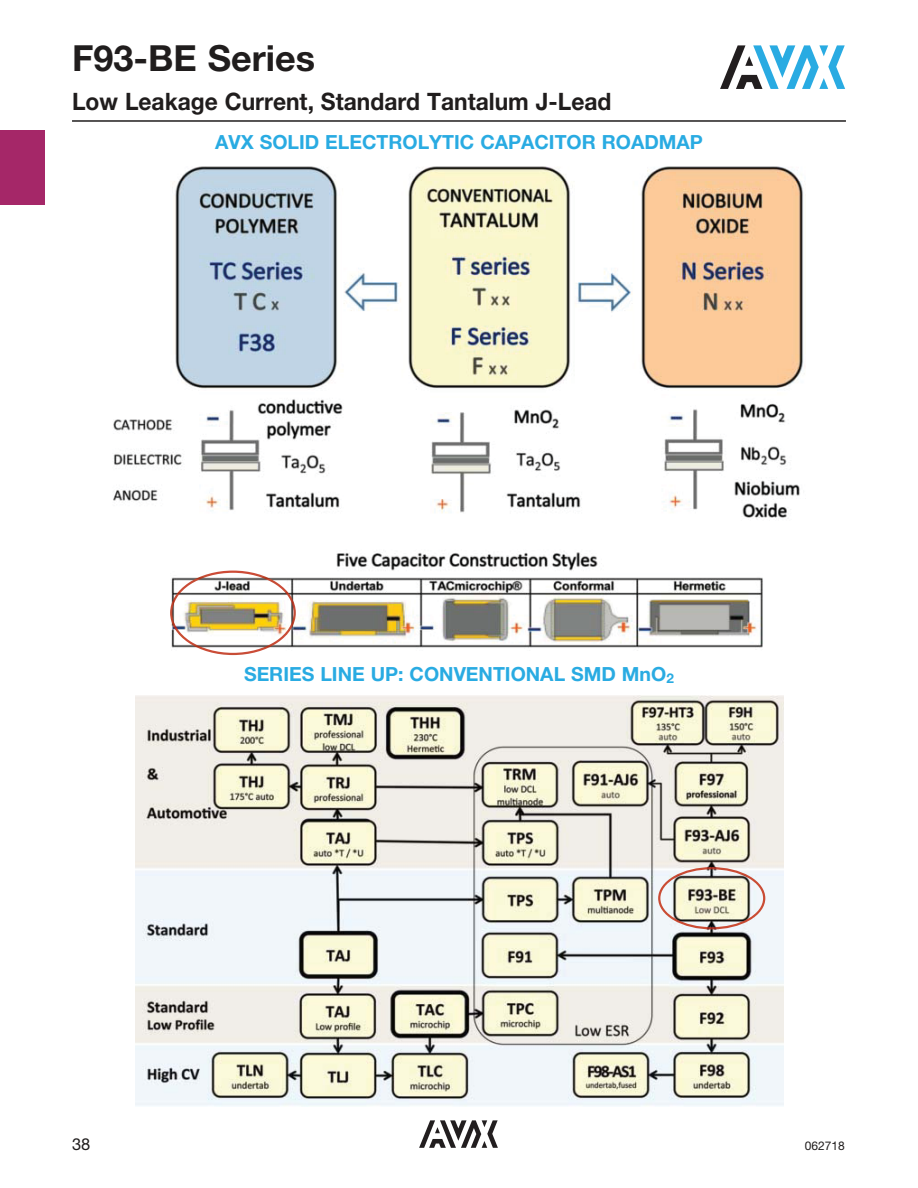
<style>
.page{position:relative;width:918px;height:1188px;background:#fff}
.page>*{position:absolute;margin:0;border:0;box-sizing:border-box;transform-origin:0 0}
.t1{font:700 36px "Helvetica Neue LT Std";color:#201d1d}
.t2{font:700 24px "Helvetica Neue LT Std";color:#201d1d;scale:.95 1}
.t3{font:700 19.5px "Helvetica Neue LT Std";color:#29abe2}
.t4{font:16.5px "Helvetica Neue LT Std";color:#201d1d}
.t5{font:12px "Helvetica Neue LT Std";color:#201d1d}
.s1{font-size:13.5px}
</style>
<div class="page">
<div style="left:0;top:131px;width:45px;height:74px;background:#a52768"></div>
<svg style="left:720px;top:45px;width:125px;height:44px"></svg>
<svg style="left:419px;top:1120px;width:79px;height:28px"></svg>
<hr style="left:72px;top:120px;width:774px;height:2px;background:#201d1d">
<img style="left:113px;top:166px;width:693px;height:490px">
<img style="left:136px;top:696px;width:648px;height:410px">
<img style="left:170px;top:571px;width:126px;height:84px">
<img style="left:658px;top:867px;width:107px;height:62px">
<h1 class="t1" style="left:72px;top:45px;width:245px">F93-BE Series</h1>
<p class="t2" style="left:72px;top:93px;width:569px">Low Leakage Current, Standard Tantalum J-Lead</p>
<p class="t3" style="left:215px;top:135px;width:489px">AVX SOLID ELECTROLYTIC CAPACITOR ROADMAP</p>
<p class="t3" style="left:244px;top:667px;width:431px">SERIES LINE UP: CONVENTIONAL SMD MnO<span class="s1">2</span></p>
<p class="t4" style="left:72px;top:1138px;width:20px">38</p>
<p class="t5" style="left:805px;top:1141px;width:42px">062718</p>
</div>
